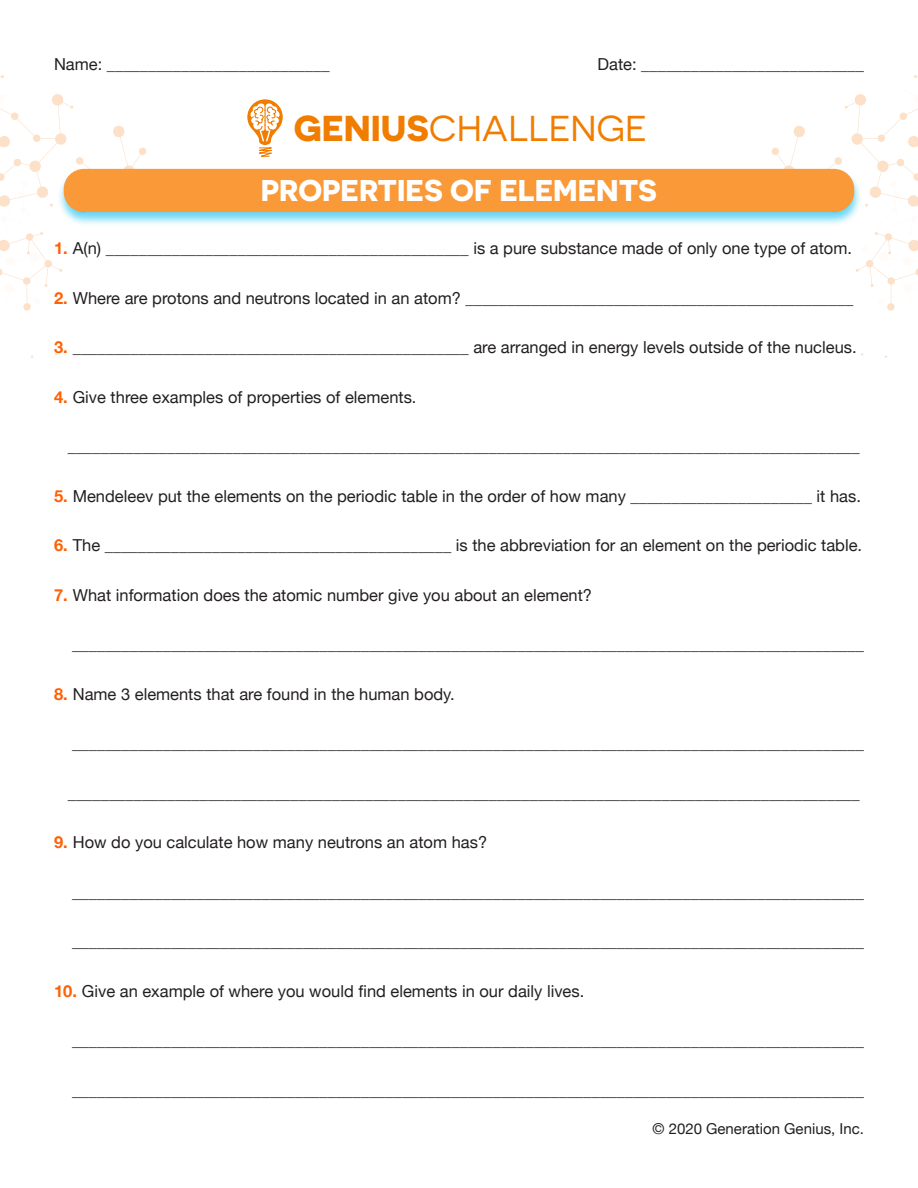
<style>
.page{position:relative;width:918px;height:1188px;background:#fff}
.page>*{position:absolute;margin:0;border:0;box-sizing:border-box;transform-origin:0 0}
.t1{font:36px "Novecentosanswide";color:#f07d00}
.t2{font:700 30px "Novecentosanswide";color:#fff}
.t3{font:16.5px "Helvetica Neue";color:#231f20}
.t4{font:15px "Helvetica Neue";color:#231f20}
.s1{font-weight:700}
.s2{font-weight:700;color:#ff6003}
</style>
<div class="page">
<svg style="left:771px;top:75px;width:147px;height:236px"></svg>
<svg style="left:0;top:75px;width:147px;height:236px"></svg>
<div style="left:57px;top:168px;width:805px;height:59px;background:#09bcf3;opacity:.6"></div>
<div style="left:64px;top:169px;width:790px;height:43px;background:#f99938;border-radius:20px"></div>
<svg style="left:247px;top:99px;width:36px;height:58px"></svg>
<p class="t3" style="left:54px;top:52px;width:277px">Name: ___________________________</p>
<p class="t3" style="left:598px;top:52px;width:268px">Date: ___________________________</p>
<p class="t1" style="left:294px;top:107px;width:355px"><span class="s1">GENIUS</span>CHALLENGE</p>
<p class="t2" style="left:261px;top:172px;width:398px">PROPERTIES OF ELEMENTS</p>
<p class="t3" style="left:54px;top:236px;width:800px"><span class="s2">1.</span> A(n) ____________________________________________ is a pure substance made of only one type of atom.</p>
<p class="t3" style="left:54px;top:286px;width:801px"><span class="s2">2.</span> Where are protons and neutrons located in an atom? _______________________________________________</p>
<p class="t3" style="left:54px;top:335px;width:804px"><span class="s2">3.</span> ________________________________________________ are arranged in energy levels outside of the nucleus.</p>
<p class="t3" style="left:54px;top:385px;width:364px"><span class="s2">4.</span> Give three examples of properties of elements.</p>
<p class="t3" style="left:68px;top:434px;width:794px">________________________________________________________________________________________________</p>
<p class="t3" style="left:54px;top:484px;width:808px"><span class="s2">5.</span> Mendeleev put the elements on the periodic table in the order of how many ______________________ it has.</p>
<p class="t3" style="left:54px;top:533px;width:810px"><span class="s2">6.</span> The __________________________________________ is the abbreviation for an element on the periodic table.</p>
<p class="t3" style="left:54px;top:583px;width:540px"><span class="s2">7.</span> What information does the atomic number give you about an element?</p>
<p class="t3" style="left:72px;top:632px;width:793px">________________________________________________________________________________________________</p>
<p class="t3" style="left:54px;top:682px;width:402px"><span class="s2">8.</span> Name 3 elements that are found in the human body.</p>
<p class="t3" style="left:72px;top:731px;width:793px">________________________________________________________________________________________________</p>
<p class="t3" style="left:68px;top:781px;width:794px">________________________________________________________________________________________________</p>
<p class="t3" style="left:54px;top:830px;width:435px"><span class="s2">9.</span> How do you calculate how many neutrons an atom has?</p>
<p class="t3" style="left:72px;top:880px;width:793px">________________________________________________________________________________________________</p>
<p class="t3" style="left:72px;top:929px;width:793px">________________________________________________________________________________________________</p>
<p class="t3" style="left:54px;top:979px;width:532px"><span class="s2">10.</span> Give an example of where you would find elements in our daily lives.</p>
<p class="t3" style="left:72px;top:1028px;width:793px">________________________________________________________________________________________________</p>
<p class="t3" style="left:72px;top:1078px;width:793px">________________________________________________________________________________________________</p>
<p class="t4" style="left:653px;top:1118px;width:213px">© 2020 Generation Genius, Inc.</p>
</div>
